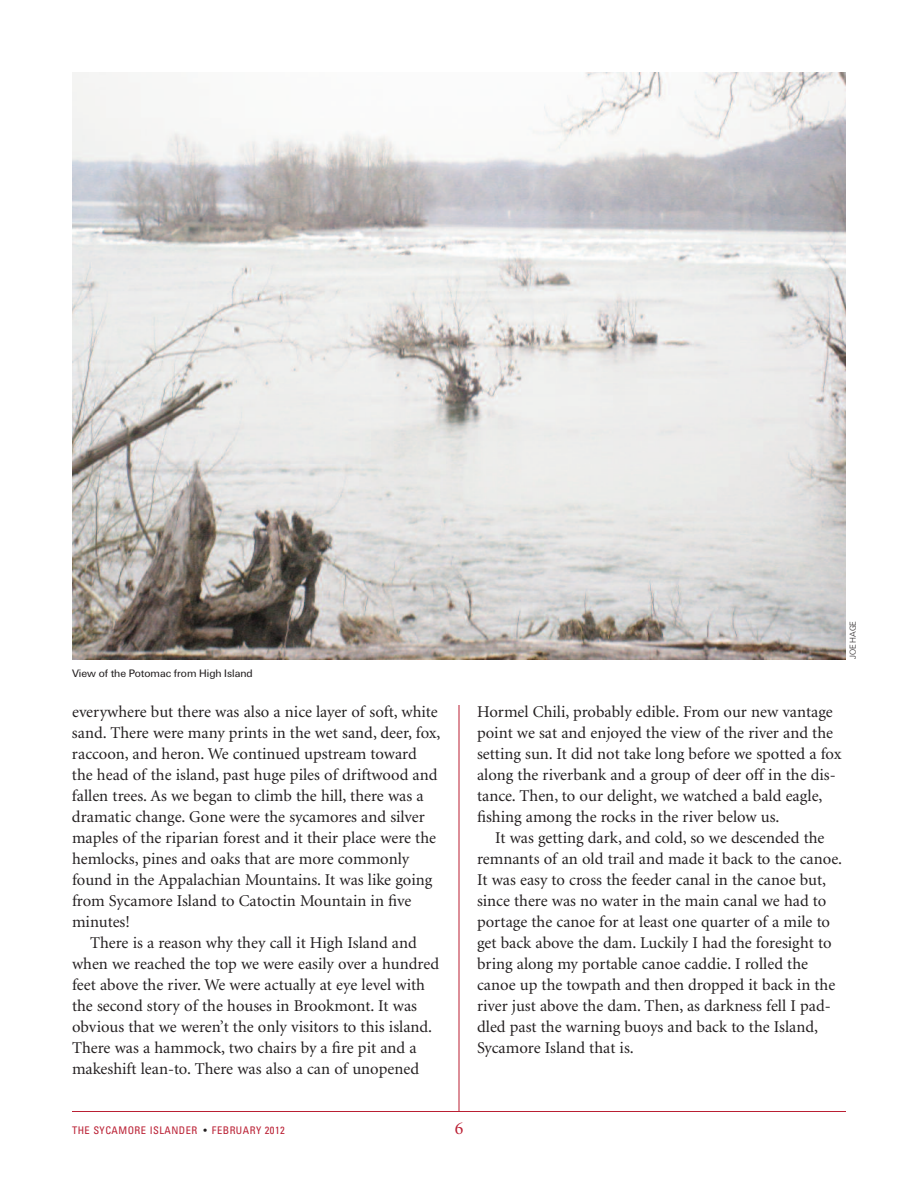
<style>
.page{position:relative;width:918px;height:1188px;background:#fff}
.page>*{position:absolute;margin:0;border:0;box-sizing:border-box;transform-origin:0 0}
.t1{font:18px "Minion";color:#ba1f33}
.t2{font:16.5px/21px "Minion";color:#231f20}
.t3{font:11.25px "U55";color:#231f20}
.t4{font:condensed 10.5px "Univers";letter-spacing:.045em;color:#ba1f33}
.t5{font:9px "U45";color:#231f20}
.s1{color:#231f20}
</style>
<div class="page">
<hr style="left:459px;top:72px;width:1px;height:1040px;background:#ba1f33">
<hr style="left:72px;top:1111px;width:774px;height:1px;background:#ba1f33">
<div style="left:72px;top:647px;width:774px;height:58px;background:#fff"></div>
<img style="left:72px;top:72px;width:774px;height:587px">
<p class="t3" style="left:72px;top:669px;width:182px">View of the Potomac from High Island</p>
<p class="t2" style="left:72px;top:702px;width:370px">everywhere but there was also a nice layer of soft, white sand. There were many prints in the wet sand, deer, fox, raccoon, and heron. We continued upstream toward the head of the island, past huge piles of driftwood and fallen trees. As we began to climb the hill, there was a dramatic change. Gone were the sycamores and silver maples of the riparian forest and it their place were the hemlocks, pines and oaks that are more commonly found in the Appalachian Mountains. It was like going from Sycamore Island to Catoctin Mountain in five minutes!</p>
<p class="t2" style="left:72px;top:933px;width:369px;text-indent:18px">There is a reason why they call it High Island and when we reached the top we were easily over a hundred feet above the river. We were actually at eye level with the second story of the houses in Brookmont. It was obvious that we weren’t the only visitors to this island.<br>There was a hammock, two chairs by a fire pit and a makeshift lean-to. There was also a can of unopened</p>
<p class="t5" style="left:850px;top:659px;width:40px;rotate:-90deg">JOE HAGE</p>
<p class="t2" style="left:477px;top:702px;width:366px">Hormel Chili, probably edible. From our new vantage point we sat and enjoyed the view of the river and the setting sun. It did not take long before we spotted a fox along the riverbank and a group of deer off in the dis&shy;tance. Then, to our delight, we watched a bald eagle, fishing among the rocks in the river below us.</p>
<p class="t2" style="left:477px;top:828px;width:367px;text-indent:18px">It was getting dark, and cold, so we descended the remnants of an old trail and made it back to the canoe.<br>It was easy to cross the feeder canal in the canoe but, since there was no water in the main canal we had to portage the canoe for at least one quarter of a mile to get back above the dam. Luckily I had the foresight to bring along my portable canoe caddie. I rolled the canoe up the towpath and then dropped it back in the river just above the dam. Then, as darkness fell I pad&shy;dled past the warning buoys and back to the Island, Sycamore Island that is.</p>
<p class="t4" style="left:72px;top:1126px;width:214px">THE SYCAMORE ISLANDER <span class="s1">•</span> FEBRUARY 2012</p>
<p class="t1" style="left:455px;top:1121px;width:10px">6</p>
</div>
